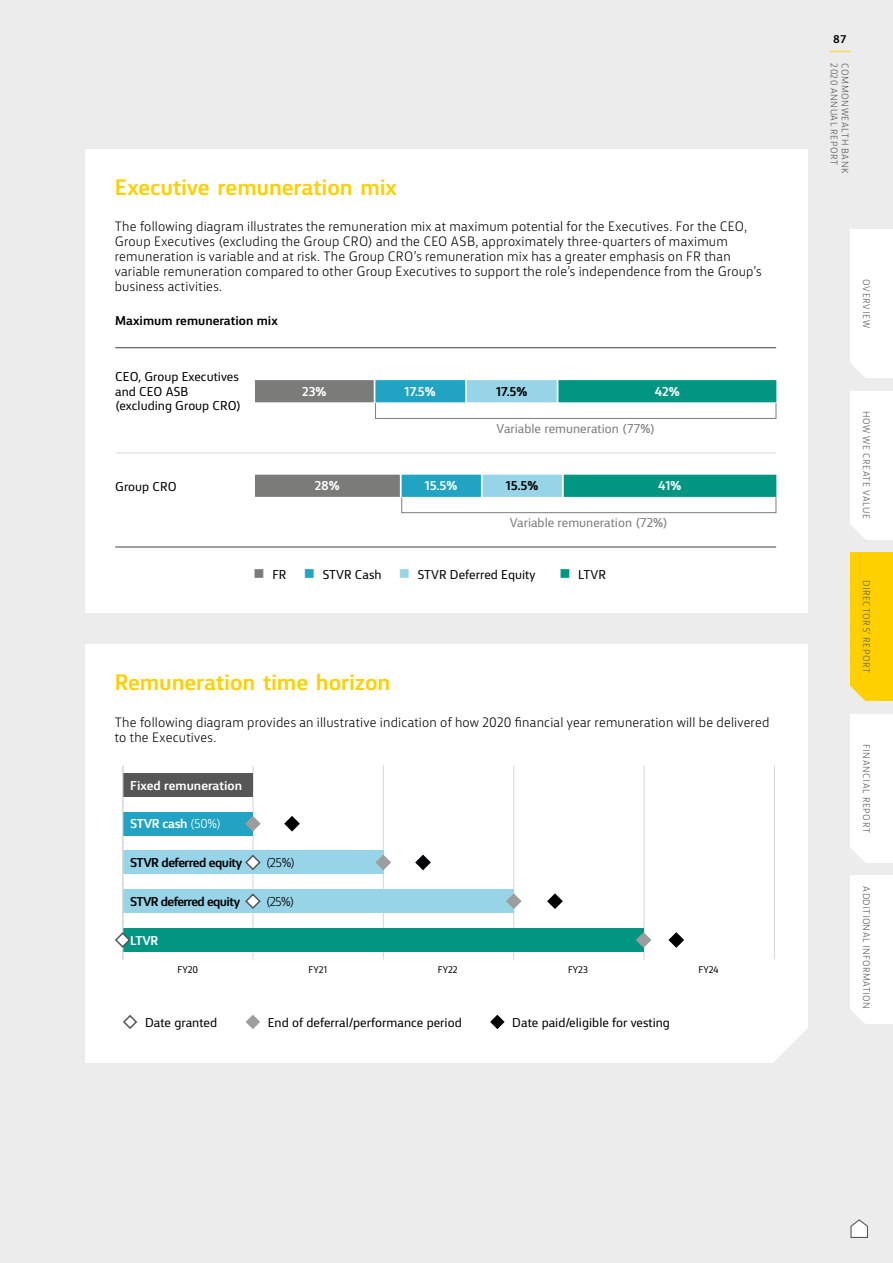
<style>
.page{position:relative;width:893px;height:1263px;background:#ececed}
.page>*{position:absolute;margin:0;border:0;box-sizing:border-box;transform-origin:0 0}
.t1{font:700 21px "CBA Sans";letter-spacing:-.005em;color:#ffd000}
.t2{font:300 12.75px/15px "CBA Sans";letter-spacing:.015em;color:#000}
.t3{font:12px/14.4px "CBA Sans";color:#000}
.t4{font:12px "CBA Sans";color:#7b7b7a}
.t5{font:700 12px "CBA Sans";letter-spacing:-.04em;color:#000}
.t6{font:700 12px "CBA Sans";letter-spacing:-.005em;color:#fff}
.t7{font:700 12px "CBA Sans";color:#000}
.t8{font:700 12px "CBA Sans";letter-spacing:-.025em;color:#fff}
.t9{font:300 12px "CBA Sans";color:#000}
.t10{font:700 10.5px "CBA Sans";color:#000}
.t11{font:300 9px "CBA Sans";letter-spacing:.06em;color:#565656}
.t12{font:9px "CBA Sans";color:#020204}
.s1{color:#7b7b7a}
.s2{color:#21a3c3}
.s3{color:#97d4e7}
.s4{color:#009682}
.s5{font-weight:300}
.s6{color:#fff}
.s7{color:#9c9d9d}
.s8{color:#020204}
</style>
<div class="page">
<svg style="left:829px;top:51px;width:21px;height:1px"></svg>
<div style="left:850px;top:229px;width:43px;height:149px;background:#fff"></div>
<svg style="left:850px;top:363px;width:15px;height:15px"></svg>
<div style="left:850px;top:391px;width:43px;height:148px;background:#fff"></div>
<svg style="left:850px;top:525px;width:18px;height:15px"></svg>
<div style="left:850px;top:552px;width:43px;height:149px;background:#ffd000"></div>
<svg style="left:850px;top:685px;width:16px;height:16px"></svg>
<div style="left:850px;top:714px;width:43px;height:149px;background:#fff"></div>
<svg style="left:850px;top:848px;width:15px;height:15px"></svg>
<div style="left:850px;top:875px;width:43px;height:149px;background:#fff"></div>
<svg style="left:850px;top:1009px;width:15px;height:15px"></svg>
<div style="left:85px;top:149px;width:723px;height:463px;background:#fff"></div>
<div style="left:557px;top:379px;width:220px;height:24px;background:#009682"></div>
<div style="left:557px;top:379px;width:221px;height:25px;border:2px solid #fff"></div>
<div style="left:563px;top:474px;width:214px;height:24px;background:#009682"></div>
<div style="left:562px;top:473px;width:216px;height:25px;border:2px solid #fff"></div>
<div style="left:466px;top:379px;width:91px;height:24px;background:#97d4e7"></div>
<div style="left:465px;top:379px;width:93px;height:25px;border:2px solid #fff"></div>
<div style="left:482px;top:474px;width:81px;height:24px;background:#97d4e7"></div>
<div style="left:481px;top:473px;width:82px;height:25px;border:2px solid #fff"></div>
<div style="left:374px;top:379px;width:92px;height:24px;background:#21a3c3"></div>
<div style="left:374px;top:379px;width:93px;height:25px;border:2px solid #fff"></div>
<div style="left:401px;top:474px;width:81px;height:24px;background:#21a3c3"></div>
<div style="left:400px;top:473px;width:82px;height:25px;border:2px solid #fff"></div>
<div style="left:254px;top:379px;width:120px;height:24px;background:#7b7b7a"></div>
<div style="left:253px;top:379px;width:122px;height:25px;border:2px solid #fff"></div>
<div style="left:254px;top:474px;width:147px;height:24px;background:#7b7b7a"></div>
<div style="left:253px;top:473px;width:148px;height:25px;border:2px solid #fff"></div>
<hr style="left:115px;top:453px;width:661px;height:1px;background:#dadada">
<hr style="left:115px;top:347px;width:661px;height:1px;background:#565656">
<hr style="left:115px;top:546px;width:661px;height:2px;background:#565656">
<div style="left:375px;top:403px;width:401px;height:16px;border:1px solid #7b7b7a"></div>
<div style="left:401px;top:497px;width:375px;height:16px;border:1px solid #7b7b7a"></div>
<div style="left:85px;top:644px;width:723px;height:418px;background:#fff"></div>
<svg style="left:246px;top:1015px;width:14px;height:14px"></svg>
<svg style="left:123px;top:1015px;width:14px;height:14px"></svg>
<svg style="left:490px;top:1014px;width:15px;height:15px"></svg>
<hr style="left:252px;top:765px;width:2px;height:194px;background:#dadada">
<hr style="left:383px;top:765px;width:1px;height:194px;background:#dadada">
<hr style="left:513px;top:765px;width:1px;height:194px;background:#dadada">
<hr style="left:643px;top:765px;width:2px;height:194px;background:#dadada">
<hr style="left:774px;top:765px;width:1px;height:194px;background:#dadada">
<div style="left:123px;top:928px;width:521px;height:24px;background:#009682"></div>
<div style="left:123px;top:889px;width:391px;height:24px;background:#97d4e7"></div>
<div style="left:123px;top:851px;width:260px;height:23px;background:#97d4e7"></div>
<div style="left:123px;top:812px;width:130px;height:23px;background:#21a3c3"></div>
<div style="left:123px;top:773px;width:130px;height:23px;background:#565656"></div>
<svg style="left:245px;top:815px;width:16px;height:17px"></svg>
<svg style="left:245px;top:854px;width:16px;height:17px"></svg>
<svg style="left:375px;top:853px;width:16px;height:18px"></svg>
<svg style="left:245px;top:893px;width:16px;height:16px"></svg>
<svg style="left:506px;top:892px;width:16px;height:18px"></svg>
<svg style="left:284px;top:816px;width:16px;height:16px"></svg>
<svg style="left:415px;top:854px;width:16px;height:17px"></svg>
<svg style="left:547px;top:893px;width:16px;height:16px"></svg>
<svg style="left:668px;top:932px;width:16px;height:16px"></svg>
<svg style="left:636px;top:931px;width:15px;height:18px"></svg>
<hr style="left:122px;top:765px;width:1px;height:194px;background:#dadada">
<svg style="left:115px;top:931px;width:16px;height:18px"></svg>
<svg style="left:771px;top:1028px;width:37px;height:35px"></svg>
<svg style="left:850px;top:1219px;width:18px;height:19px"></svg>
<h1 class="t1" style="left:115px;top:168px;width:284px">Executive remuneration mix</h1>
<p class="t2" style="left:115px;top:218px;width:648px">The following diagram illustrates the remuneration mix at maximum potential for the Executives. For the CEO, Group Executives (excluding the Group CRO) and the CEO ASB, approximately three-quarters of maximum remuneration is variable and at risk. The Group CRO’s remuneration mix has a greater emphasis on FR than variable remuneration compared to other Group Executives to support the role’s independence from the Group’s business activities.</p>
<p class="t7" style="left:115px;top:310px;width:164px">Maximum remuneration mix</p>
<p class="t3" style="left:115px;top:368px;width:127px">CEO, Group Executives and CEO ASB (excluding Group CRO)</p>
<p class="t3" style="left:115px;top:478px;width:63px">Group CRO</p>
<p class="t6" style="left:302px;top:381px;width:26px">23%</p>
<p class="t6" style="left:405px;top:381px;width:33px">17.5%</p>
<p class="t5" style="left:496px;top:381px;width:33px">17.5%</p>
<p class="t6" style="left:655px;top:381px;width:27px">42%</p>
<p class="t4" style="left:496px;top:418px;width:160px">Variable remuneration (77%)</p>
<p class="t6" style="left:315px;top:475px;width:27px">28%</p>
<p class="t6" style="left:425px;top:475px;width:34px">15.5%</p>
<p class="t5" style="left:506px;top:475px;width:34px">15.5%</p>
<p class="t6" style="left:658px;top:475px;width:25px">41%</p>
<p class="t4" style="left:510px;top:512px;width:160px">Variable remuneration (72%)</p>
<p class="t3" style="left:254px;top:566px;width:283px"><span class="s1">■</span> FR <span class="s2">■</span> STVR Cash <span class="s3">■</span> STVR Deferred Equity</p>
<p class="t3" style="left:559px;top:566px;width:48px"><span class="s4">■</span> LTVR</p>
<h1 class="t1" style="left:115px;top:663px;width:277px">Remuneration time horizon</h1>
<p class="t2" style="left:115px;top:713px;width:656px">The following diagram provides an illustrative indication of how 2020 financial year remuneration will be delivered to the Executives.</p>
<p class="t6" style="left:130px;top:774px;width:113px">Fixed remuneration</p>
<p class="t8" style="left:130px;top:812px;width:92px">STVR cash <span class="s5">(50%)</span></p>
<p class="t5" style="left:130px;top:852px;width:114px">STVR deferred equity</p>
<p class="t9" style="left:266px;top:853px;width:30px">(25%)</p>
<p class="t5" style="left:130px;top:890px;width:111px">STVR deferred equity</p>
<p class="t9" style="left:266px;top:892px;width:30px">(25%)</p>
<p class="t6" style="left:130px;top:930px;width:30px">LTVR</p>
<p class="t12" style="left:177px;top:962px;width:22px">FY20</p>
<p class="t12" style="left:309px;top:962px;width:20px">FY21</p>
<p class="t12" style="left:438px;top:962px;width:21px">FY22</p>
<p class="t12" style="left:568px;top:962px;width:21px">FY23</p>
<p class="t12" style="left:698px;top:962px;width:22px">FY24</p>
<p class="t3" style="left:123px;top:1014px;width:96px"><span class="s6">◆</span> Date granted</p>
<p class="t3" style="left:245px;top:1014px;width:218px"><span class="s7">◆</span> End of deferral/performance period</p>
<p class="t3" style="left:490px;top:1014px;width:182px"><span class="s8">◆</span> Date paid/eligible for vesting</p>
<p class="t10" style="left:833px;top:29px;width:15px">87</p>
<p class="t11" style="left:842px;top:63px;width:103px;rotate:90deg">2020 ANNUAL REPORT</p>
<p class="t11" style="left:852px;top:63px;width:112px;rotate:90deg">COMMONWEALTH BANK</p>
<p class="t11" style="left:874px;top:279px;width:50px;rotate:90deg">OVERVIEW</p>
<p class="t11" style="left:874px;top:411px;width:110px;rotate:90deg">HOW WE CREATE VALUE</p>
<p class="t11" style="left:874px;top:580px;width:95px;rotate:90deg">DIRECTORS’ REPORT</p>
<p class="t11" style="left:874px;top:743px;width:91px;rotate:90deg">FINANCIAL REPORT</p>
<p class="t11" style="left:874px;top:886px;width:124px;rotate:90deg">ADDITIONAL INFORMATION</p>
</div>
